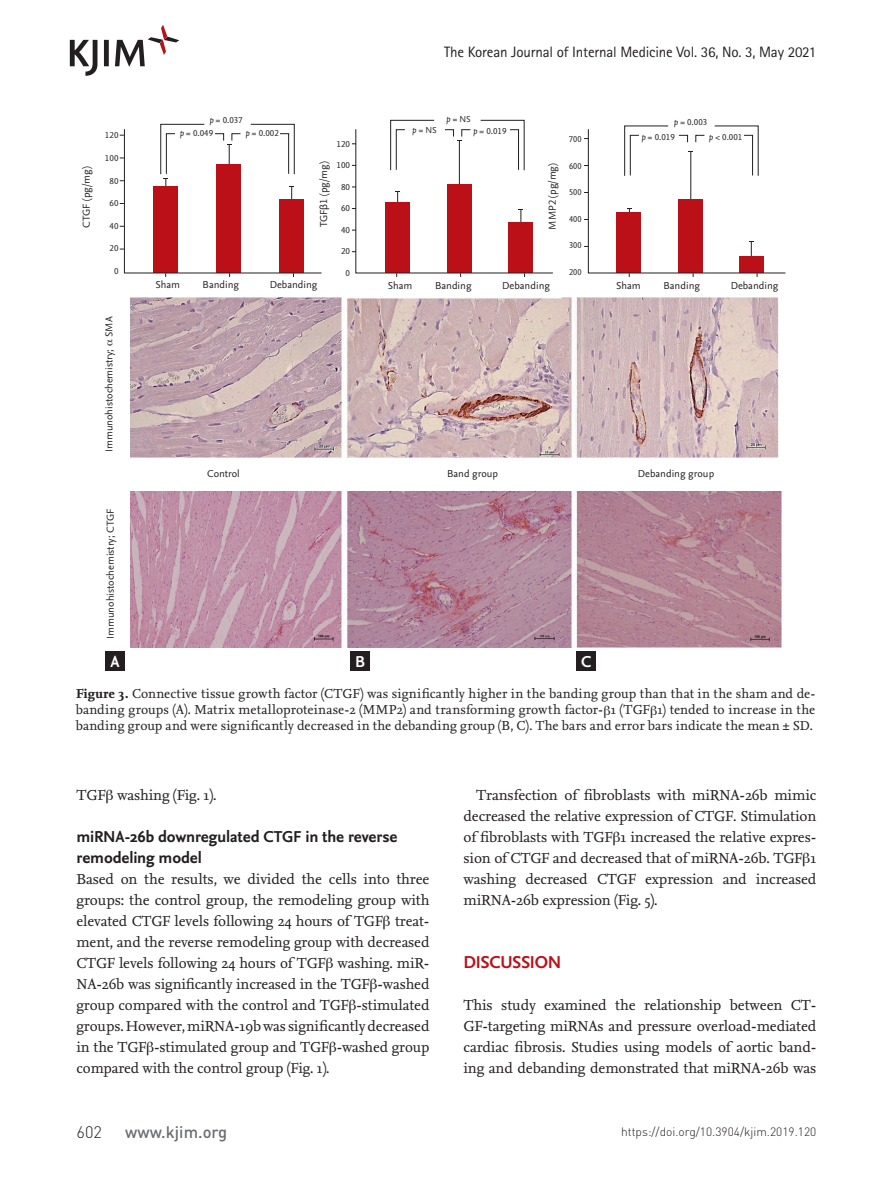
<style>
.page{position:relative;width:893px;height:1191px;background:#fff}
.page>*{position:absolute;margin:0;border:0;box-sizing:border-box;transform-origin:0 0}
.제목1{font:700 18px "Nexus Sans";letter-spacing:-.015em;color:#bb1018}
.제목2{font:700 16.5px/21px "Nexus Sans";letter-spacing:-.01em;color:#231f20}
.t1{font:500 16.5px "DIN Pro";color:#6c6d70}
.t2{font:300 16.5px "DIN Pro";color:#231f20}
.t3{font:700 16.5px "Nexus Sans";color:#fff}
.본문첫단락{font:15px/21px "Nexus Serif";letter-spacing:-.01em;color:#231f20;text-align:justify}
.들였쓰기_본문{font:15px/21px "Nexus Serif";letter-spacing:-.01em;color:#231f20;text-align:justify}
.t4{font:15px "Rotis Sans Serif Std";letter-spacing:-.01em;color:#231f20}
.그림설명{font:13.5px/16.2px "Nexus Serif";letter-spacing:.005em;color:#231f20;text-align:justify}
.t5{font:300 12px "DIN Pro";color:#231f20}
.t6{font:10.5px "Nexus Sans TF";color:#231f20}
.t7{font:9px/15px "Nexus Sans TF";color:#231f20}
.t8{font:9px "Nexus Sans TF";color:#231f20;scale:.93 1}
.s1{font-style:italic}
.s2{font-family:"Myriad Pro"}
.s3{font-weight:700}
</style>
<div class="page">
<svg style="left:70px;top:25px;width:109px;height:51px"></svg>
<img style="left:131px;top:297px;width:651px;height:351px">
<div style="left:80px;top:461px;width:722px;height:30px;background:#fff"></div>
<svg style="left:120px;top:124px;width:202px;height:153px"></svg>
<svg style="left:352px;top:120px;width:201px;height:157px"></svg>
<svg style="left:584px;top:125px;width:202px;height:152px"></svg>
<div style="left:105px;top:652px;width:20px;height:19px;background:#231f20"></div>
<div style="left:351px;top:652px;width:19px;height:19px;background:#231f20"></div>
<div style="left:577px;top:652px;width:19px;height:19px;background:#231f20"></div>
<p class="t4" style="left:444px;top:43px;width:374px">The Korean Journal of Internal Medicine Vol. 36, No. 3, May 2021</p>
<p class="t6" style="left:80px;top:228px;width:63px;rotate:-90deg">CTGF (pg/mg)</p>
<p class="t7" style="left:105px;top:128px;width:15px">120</p>
<p class="t7" style="left:105px;top:150px;width:15px">100</p>
<p class="t7" style="left:110px;top:173px;width:11px">80</p>
<p class="t7" style="left:110px;top:195px;width:11px">60</p>
<p class="t7" style="left:110px;top:218px;width:11px">40</p>
<p class="t7" style="left:110px;top:240px;width:11px">20</p>
<p class="t7" style="left:114px;top:263px;width:6px">0</p>
<p class="t6" style="left:102px;top:452px;width:137px;rotate:-90deg">Immunohistochemistry; SMA</p>
<p class="t6" style="left:104px;top:639px;width:132px;rotate:-90deg">Immunohistochemistry; CTGF</p>
<p class="t7" style="left:446px;top:111px;width:26px"><span class="s1">p</span> = NS</p>
<p class="t7" style="left:209px;top:112px;width:35px"><span class="s1">p</span> = 0.037</p>
<p class="t7" style="left:641px;top:114px;width:67px;text-indent:32px"><span class="s1">p</span> = 0.003 <span class="s1">p</span> = 0.019</p>
<p class="t7" style="left:180px;top:126px;width:35px"><span class="s1">p</span> = 0.049</p>
<p class="t7" style="left:245px;top:126px;width:35px"><span class="s1">p</span> = 0.002</p>
<p class="t7" style="left:412px;top:122px;width:26px"><span class="s1">p</span> = NS</p>
<p class="t7" style="left:473px;top:123px;width:35px"><span class="s1">p</span> = 0.019</p>
<p class="t7" style="left:709px;top:129px;width:35px"><span class="s1">p</span> &lt; 0.001</p>
<p class="t8" style="left:569px;top:133px;width:15px">700</p>
<p class="t8" style="left:569px;top:160px;width:15px">600</p>
<p class="t8" style="left:569px;top:186px;width:15px">500</p>
<p class="t8" style="left:569px;top:213px;width:15px">400</p>
<p class="t8" style="left:569px;top:239px;width:15px">300</p>
<p class="t8" style="left:569px;top:266px;width:15px">200</p>
<p class="t7" style="left:336px;top:136px;width:15px">120</p>
<p class="t7" style="left:336px;top:158px;width:15px">100</p>
<p class="t7" style="left:341px;top:179px;width:11px">80</p>
<p class="t7" style="left:341px;top:201px;width:11px">60</p>
<p class="t7" style="left:341px;top:222px;width:11px">40</p>
<p class="t7" style="left:341px;top:244px;width:11px">20</p>
<p class="t7" style="left:346px;top:265px;width:6px">0</p>
<p class="t6" style="left:317px;top:227px;width:67px;rotate:-90deg">TGF<span class="s2">β</span>1 (pg/mg)</p>
<p class="t6" style="left:546px;top:230px;width:68px;rotate:-90deg">MMP2 (pg/mg)</p>
<p class="t6" style="left:155px;top:277px;width:26px">Sham</p>
<p class="t6" style="left:203px;top:277px;width:38px">Banding</p>
<p class="t6" style="left:270px;top:277px;width:49px">Debanding</p>
<p class="t6" style="left:388px;top:279px;width:26px">Sham</p>
<p class="t6" style="left:435px;top:279px;width:38px">Banding</p>
<p class="t6" style="left:502px;top:279px;width:49px">Debanding</p>
<p class="t6" style="left:616px;top:279px;width:26px">Sham</p>
<p class="t6" style="left:664px;top:279px;width:38px">Banding</p>
<p class="t6" style="left:731px;top:279px;width:49px">Debanding</p>
<p class="t6" style="left:207px;top:467px;width:34px">Control</p>
<p class="t6" style="left:447px;top:467px;width:53px">Band group</p>
<p class="t6" style="left:638px;top:467px;width:78px">Debanding group</p>
<p class="t3" style="left:111px;top:651px;width:11px">A</p>
<p class="t3" style="left:355px;top:651px;width:12px">B</p>
<p class="t3" style="left:581px;top:651px;width:12px">C</p>
<p class="그림설명" style="left:76px;top:685px;width:741px"><span class="s3">Figure 3.</span> Connective tissue growth factor (CTGF) was significantly higher in the banding group than that in the sham and de&shy;banding groups (A). Matrix metalloproteinase-2 (MMP2) and transforming growth factor- 1 (TGF 1) tended to increase in the banding group and were significantly decreased in the debanding group (B, C). The bars and error bars indicate the mean ± SD.</p>
<p class="들였쓰기_본문" style="left:77px;top:784px;width:142px">TGF washing (Fig. 1).</p>
<p class="제목2" style="left:77px;top:825px;width:322px">miRNA-26b downregulated CTGF in the reverse remodeling model</p>
<p class="본문첫단락" style="left:77px;top:868px;width:354px">Based on the results, we divided the cells into three groups: the control group, the remodeling group with elevated CTGF levels following 24 hours of TGF treat&shy;ment, and the reverse remodeling group with decreased CTGF levels following 24 hours of TGF washing. miR-NA-26b was significantly increased in the TGF -washed group compared with the control and TGF -stimulated groups. However, miRNA-19b was significantly decreased in the TGF -stimulated group and TGF -washed group compared with the control group (Fig. 1).</p>
<p class="들였쓰기_본문" style="left:463px;top:784px;width:354px;text-indent:13px">Transfection of fibroblasts with miRNA-26b mimic decreased the relative expression of CTGF. Stimulation of fibroblasts with TGF 1 increased the relative expres&shy;sion of CTGF and decreased that of miRNA-26b. TGF 1 washing decreased CTGF expression and increased miRNA-26b expression (Fig. 5).</p>
<p class="제목1" style="left:463px;top:950px;width:99px">DISCUSSION</p>
<p class="본문첫단락" style="left:463px;top:994px;width:354px">This study examined the relationship between CT-GF-targeting miRNAs and pressure overload-mediated cardiac fibrosis. Studies using models of aortic band&shy;ing and debanding demonstrated that miRNA-26b was</p>
<p class="t2" style="left:77px;top:1120px;width:27px">602</p>
<p class="t1" style="left:125px;top:1120px;width:104px">www.kjim.org</p>
<p class="t5" style="left:621px;top:1123px;width:197px">https://doi.org/10.3904/kjim.2019.120</p>
</div>
